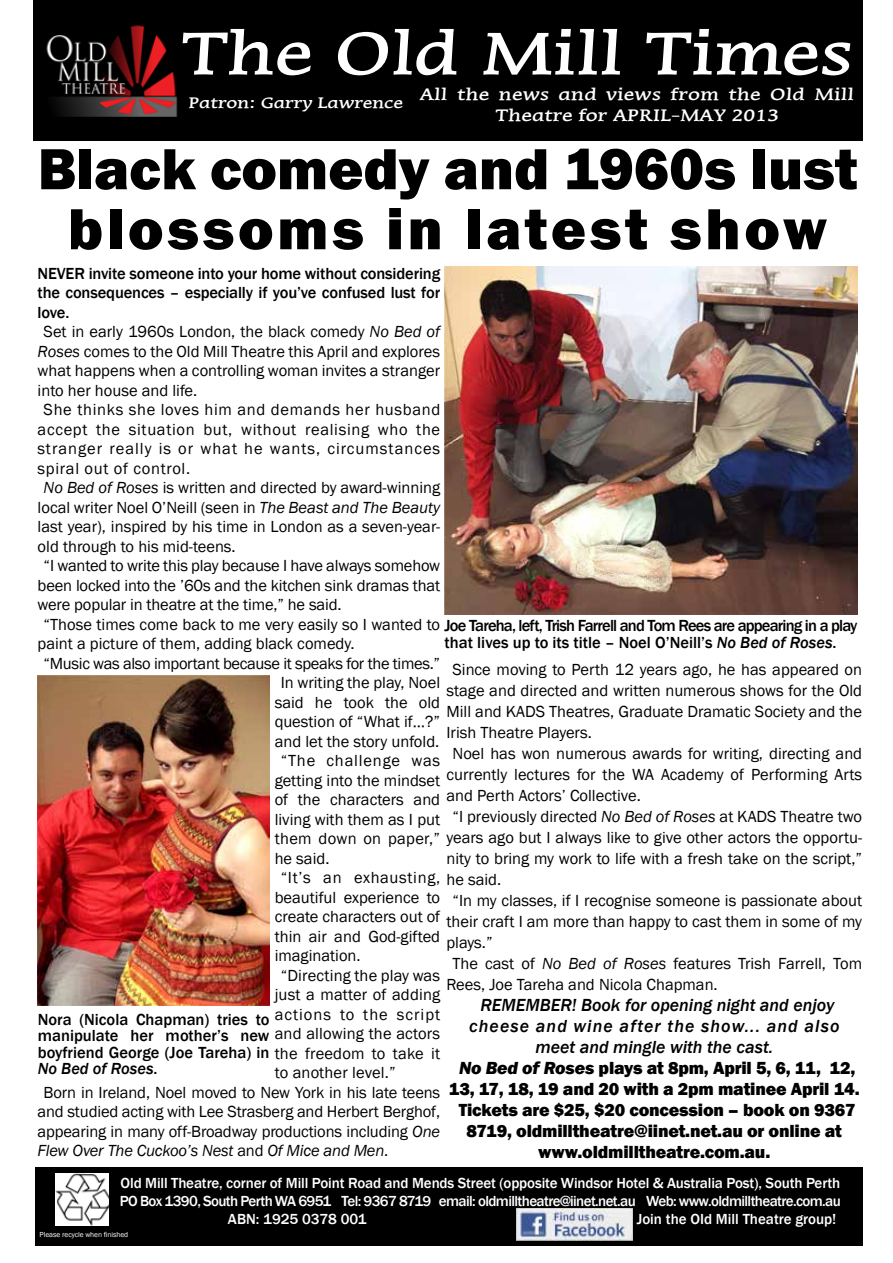
<style>
.page{position:relative;width:893px;height:1263px;background:#fff}
.page>*{position:absolute;margin:0;border:0;box-sizing:border-box;transform-origin:0 0}
.t1{font:700 66px "Mirror";color:#fff}
.t2{font:800 60px/60px "Franklin Gothic";letter-spacing:.01em;color:#000;text-align:center}
.t3{font:800 18px/21px "Franklin Gothic";letter-spacing:-.01em;color:#000;text-align:center}
.t4{font:700 18px/21.6px "Mirror";letter-spacing:.02em;color:#fff;text-align:center}
.t5{font:16.5px/21.1px "Franklin Gothic";color:#000}
.t6{font:500 16.5px/16.5px "Franklin Gothic";letter-spacing:-.01em;color:#000}
.t7{font:16.5px "Franklin Gothic";letter-spacing:.04em;color:#000}
.t8{font:500 16.5px/16.5px "Franklin Gothic";letter-spacing:-.05em;color:#000}
.t9{font:16.5px "Franklin Gothic";letter-spacing:.06em;color:#000}
.t10{font:16.5px "Franklin Gothic";letter-spacing:-.02em;color:#000}
.t11{font:italic 16.5px "Franklin Gothic";letter-spacing:-.01em;color:#000}
.t12{font:700 16.5px "Mirror";color:#fff}
.t13{font:16.5px "Franklin Gothic";letter-spacing:.05em;color:#000}
.t14{font:italic 500 16.5px "Franklin Gothic";color:#000}
.t15{font:500 15px "Franklin Gothic";letter-spacing:-.01em;color:#fff}
.t16{font:500 15px "Franklin Gothic";letter-spacing:-.04em;color:#fff}
.t17{font:7.5px "Franklin Gothic";letter-spacing:-.01em;color:#fff}
.s1{font-style:italic}
.s2{font-weight:400}
.s3{font-style:normal}
.s4{font-weight:500;font-style:italic}
</style>
<div class="page">
<div style="left:34px;top:1px;width:829px;height:140px;background:#000"></div>
<img style="left:46px;top:25px;width:132px;height:92px">
<div style="left:35px;top:1167px;width:828px;height:79px;background:#000"></div>
<img style="left:56px;top:1173px;width:53px;height:52px">
<img style="left:517px;top:1209px;width:115px;height:32px">
<img style="left:445px;top:267px;width:412px;height:348px">
<img style="left:38px;top:676px;width:231px;height:330px">
<h1 class="t1" style="left:180px;top:17px;width:673px">The Old Mill Times</h1>
<p class="t12" style="left:188px;top:93px;width:216px">Patron: Garry Lawrence</p>
<p class="t4" style="left:420px;top:83px;width:435px">All the news and views from the Old Mill<br>Theatre for APRIL-MAY 2013</p>
<h2 class="t2" style="left:38px;top:139px;width:821px">Black comedy and 1960s lust blossoms in latest show</h2>
<p class="t6" style="left:38px;top:265px;width:404px">NEVER invite someone into your home without considering</p>
<p class="t6" style="left:38px;top:284px;width:404px">the consequences – especially if you’ve confused lust for</p>
<p class="t6" style="left:38px;top:304px;width:33px">love.</p>
<p class="t5" style="left:44px;top:321px;width:398px">Set in early 1960s London, the black comedy <span class="s1">No Bed of</span></p>
<p class="t5" style="left:38px;top:341px;width:404px"><span class="s1">Roses</span> comes to the Old Mill Theatre this April and explores</p>
<p class="t5" style="left:38px;top:360px;width:404px">what happens when a controlling woman invites a stranger</p>
<p class="t5" style="left:38px;top:380px;width:161px">into her house and life.</p>
<p class="t7" style="left:44px;top:399px;width:398px">She thinks she loves him and demands her husband</p>
<p class="t7" style="left:38px;top:419px;width:404px">accept the situation but, without realising who the</p>
<p class="t9" style="left:38px;top:438px;width:404px">stranger really is or what he wants, circumstances</p>
<p class="t7" style="left:38px;top:458px;width:154px">spiral out of control.</p>
<p class="t5" style="left:44px;top:477px;width:398px"><span class="s1">No Bed of Roses</span> is written and directed by award-winning</p>
<p class="t5" style="left:38px;top:497px;width:404px">local writer Noel O’Neill (seen in <span class="s1">The Beast and The Beauty</span></p>
<p class="t5" style="left:38px;top:516px;width:404px">last year), inspired by his time in London as a seven-year-</p>
<p class="t5" style="left:38px;top:536px;width:200px">old through to his mid-teens.</p>
<p class="t5" style="left:44px;top:555px;width:398px">“I wanted to write this play because I have always somehow</p>
<p class="t5" style="left:38px;top:575px;width:404px">been locked into the ’60s and the kitchen sink dramas that</p>
<p class="t5" style="left:38px;top:594px;width:305px">were popular in theatre at the time,” he said.</p>
<p class="t5" style="left:44px;top:614px;width:398px">“Those times come back to me very easily so I wanted to</p>
<p class="t5" style="left:38px;top:633px;width:319px">paint a picture of them, adding black comedy.</p>
<p class="t10" style="left:44px;top:653px;width:398px">“Music was also important because it speaks for the times.”</p>
<p class="t5" style="left:281px;top:672px;width:161px">In writing the play, Noel</p>
<p class="t5" style="left:275px;top:692px;width:167px">said he took the old</p>
<p class="t5" style="left:275px;top:711px;width:167px">question of “What if…?”</p>
<p class="t5" style="left:275px;top:731px;width:166px">and let the story unfold.</p>
<p class="t13" style="left:281px;top:750px;width:161px">“The challenge was</p>
<p class="t5" style="left:275px;top:770px;width:167px">getting into the mindset</p>
<p class="t5" style="left:275px;top:789px;width:167px">of the characters and</p>
<p class="t5" style="left:275px;top:809px;width:167px">living with them as I put</p>
<p class="t5" style="left:275px;top:827px;width:589px">them down on paper,” years ago but I always like to give other actors the opportu&shy;he said.</p>
<p class="t7" style="left:281px;top:867px;width:222px">“It’s an exhausting, he said.</p>
<p class="t5" style="left:275px;top:887px;width:167px">beautiful experience to</p>
<p class="t5" style="left:275px;top:906px;width:167px">create characters out of</p>
<p class="t5" style="left:275px;top:926px;width:167px">thin air and God-gifted</p>
<p class="t5" style="left:275px;top:945px;width:87px">imagination.</p>
<p class="t5" style="left:281px;top:965px;width:161px">“Directing the play was</p>
<p class="t5" style="left:275px;top:984px;width:167px">just a matter of adding</p>
<p class="t9" style="left:275px;top:1004px;width:167px">actions to the script</p>
<p class="t5" style="left:275px;top:1023px;width:167px">and allowing the actors</p>
<p class="t6" style="left:38px;top:1044px;width:404px">boyfriend George (Joe Tareha) in <span class="s2">the freedom to take it</span></p>
<p class="t5" style="left:275px;top:1062px;width:122px">to another level.”</p>
<p class="t5" style="left:44px;top:1082px;width:398px">Born in Ireland, Noel moved to New York in his late teens</p>
<p class="t5" style="left:38px;top:1101px;width:404px">and studied acting with Lee Strasberg and Herbert Berghof,</p>
<p class="t5" style="left:38px;top:1121px;width:404px">appearing in many off-Broadway productions including <span class="s1">One</span></p>
<p class="t11" style="left:38px;top:1140px;width:352px">Flew Over The Cuckoo’s Nest <span class="s3">and</span> Of Mice and Men<span class="s3">.</span></p>
<p class="t8" style="left:445px;top:618px;width:414px">Joe Tareha, left, Trish Farrell and Tom Rees are appearing in a play that lives up to its title – Noel O’Neill’s <span class="s1">No Bed of Roses</span>.</p>
<p class="t5" style="left:452px;top:659px;width:411px">Since moving to Perth 12 years ago, he has appeared on</p>
<p class="t5" style="left:446px;top:680px;width:417px">stage and directed and written numerous shows for the Old</p>
<p class="t5" style="left:446px;top:701px;width:417px">Mill and KADS Theatres, Graduate Dramatic Society and the</p>
<p class="t5" style="left:446px;top:722px;width:147px">Irish Theatre Players.</p>
<p class="t5" style="left:452px;top:743px;width:411px">Noel has won numerous awards for writing, directing and</p>
<p class="t5" style="left:446px;top:764px;width:417px">currently lectures for the WA Academy of Performing Arts</p>
<p class="t5" style="left:446px;top:785px;width:196px">and Perth Actors’ Collective.</p>
<p class="t5" style="left:452px;top:806px;width:411px">“I previously directed <span class="s1">No Bed of Roses</span> at KADS Theatre two</p>
<p class="t5" style="left:446px;top:848px;width:417px">nity to bring my work to life with a fresh take on the script,”</p>
<p class="t5" style="left:452px;top:890px;width:411px">“In my classes, if I recognise someone is passionate about</p>
<p class="t5" style="left:446px;top:911px;width:417px">their craft I am more than happy to cast them in some of my</p>
<p class="t5" style="left:446px;top:932px;width:48px">plays.”</p>
<p class="t5" style="left:452px;top:953px;width:411px">The cast of <span class="s1">No Bed of Roses</span> features Trish Farrell, Tom</p>
<p class="t5" style="left:446px;top:974px;width:273px">Rees, Joe Tareha and Nicola Chapman.</p>
<p class="t3" style="left:449px;top:994px;width:412px"><span class="s4">REMEMBER! Book for opening night and enjoy cheese and wine after the show... and also meet and mingle with the cast.<br></span><span class="s1">No Bed of Roses</span> plays at 8pm, April 5, 6, 11, 12, 13, 17, 18, 19 and 20 with a 2pm matinee April 14.<br>Tickets are $25, $20 concession – book on 9367<br>8719, oldmilltheatre@iinet.net.au or online at www.oldmilltheatre.com.au.</p>
<p class="t6" style="left:38px;top:1011px;width:233px">Nora (Nicola Chapman) tries to manipulate her mother’s new</p>
<p class="t14" style="left:38px;top:1058px;width:121px">No Bed of Roses<span class="s3">.</span></p>
<p class="t15" style="left:121px;top:1173px;width:721px">Old Mill Theatre, corner of Mill Point Road and Mends Street (opposite Windsor Hotel &amp; Australia Post), South Perth</p>
<p class="t16" style="left:120px;top:1191px;width:722px">PO Box 1390, South Perth WA 6951 Tel: 9367 8719 email: oldmilltheatre@iinet.net.au Web: www.oldmilltheatre.com.au</p>
<p class="t15" style="left:228px;top:1209px;width:140px">ABN: 1925 0378 001</p>
<p class="t15" style="left:637px;top:1209px;width:201px">Join the OId Mill Theatre group!</p>
<p class="t17" style="left:40px;top:1230px;width:90px">Please recycle when finished</p>
</div>
